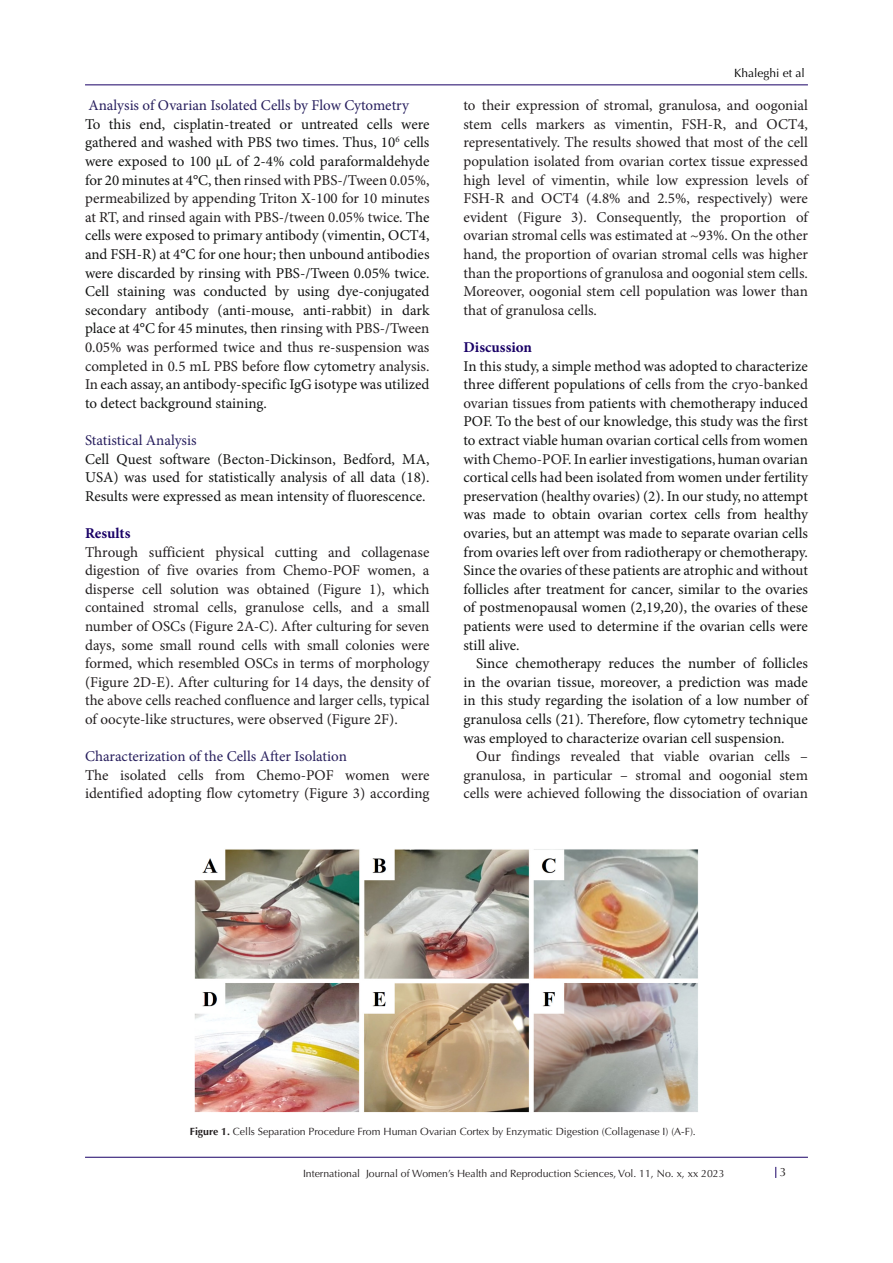
<style>
.page{position:relative;width:893px;height:1263px;background:#fff}
.page>*{position:absolute;margin:0;border:0;box-sizing:border-box;transform-origin:0 0}
.t1{font:15px/18.6px "Minion Pro";color:#131413;text-align:justify}
.t2{font:15px/18.6px "Minion Pro";color:#231f20;text-align:justify}
.t3{font:15px "Minion Pro";color:#271e5d}
.t4{font:700 15px "Minion Pro";color:#190066}
.t5{font:12px "Optima LT Std";color:#000001}
.t6{font:12px "Optima LT Std";color:#231f20}
.Normal__Web{font:10.5px "Optima LT Std";color:#231f20}
.s1{color:#231f20}
.s2{font-weight:700}
</style>
<div class="page">
<hr style="left:85px;top:85px;width:723px;height:1px;background:#190066">
<hr style="left:85px;top:1157px;width:723px;height:1px;background:#190066">
<img style="left:194px;top:849px;width:505px;height:264px">
<p class="t3" style="left:88px;top:95px;width:322px">Analysis of Ovarian Isolated Cells by Flow Cytometry</p>
<p class="t1" style="left:85px;top:115px;width:346px">To this end, cisplatin-treated or untreated cells were gathered and washed with PBS two times. Thus, 10<sup>6</sup> cells were exposed to 100 μL of 2-4% cold paraformaldehyde for 20 minutes at 4°C, then <span class="s1">rinsed with PBS-/Tween 0.05%, permeabilized by appending Triton X-100 for 10 minutes at RT, and rinsed again with PBS-/tween 0.05% twice.</span> The cells were exposed to primary antibody (vimentin, OCT4, and FSH-R) at 4°C for one hour; then unbound antibodies were discarded by rinsing with PBS-/Tween 0.05% twice.<br>Cell staining was conducted by using dye-conjugated secondary antibody (anti-mouse, anti-rabbit) in dark place at 4°C for 45 minutes, then <span class="s1">rinsing with PBS-/Tween 0.05% was performed twice and thus re-suspension was completed in 0.5 mL PBS before</span> flow cytometry <span class="s1">analysis.<br>In</span> each assay, an antibody-specific IgG isotype was utilized to detect background staining.</p>
<p class="t3" style="left:85px;top:430px;width:113px">Statistical Analysis</p>
<p class="t1" style="left:85px;top:450px;width:346px">Cell Quest software (Becton-Dickinson, Bedford, MA, USA) was used for statistically analysis of all data (18).<br>Results were expressed as mean intensity of fluorescence.</p>
<p class="t4" style="left:85px;top:523px;width:47px">Results</p>
<p class="t2" style="left:85px;top:543px;width:346px">Through sufficient physical cutting and collagenase digestion of five ovaries from Chemo-POF women, a disperse cell solution was obtained (Figure 1), which contained stromal cells, granulose cells, and a small number of OSCs (Figure 2A-C). After culturing for seven days, some small round cells with small colonies were formed, which resembled OSCs in terms of morphology (Figure 2D-E). After culturing for 14 days, the density of the above cells reached confluence and larger cells, typical of oocyte-like structures, were observed (Figure 2F).</p>
<p class="t3" style="left:85px;top:746px;width:263px">Characterization of the Cells After Isolation</p>
<p class="t2" style="left:85px;top:766px;width:346px">The isolated cells from Chemo-POF women were identified adopting flow cytometry (Figure 3) according</p>
<p class="t5" style="left:734px;top:66px;width:72px">Khaleghi et al</p>
<p class="t2" style="left:463px;top:96px;width:346px">to their expression of stromal, granulosa, and oogonial stem cells markers as vimentin, FSH-R, and OCT4, representatively. The results showed that most of the cell population isolated from ovarian cortex tissue expressed high level of vimentin, while low expression levels of FSH-R and OCT4 (4.8% and 2.5%, respectively) were evident (Figure 3). Consequently, the proportion of ovarian stromal cells was estimated at ~93%. On the other hand, the proportion of ovarian stromal cells was higher than the proportions of granulosa and oogonial stem cells.<br>Moreover, oogonial stem cell population was lower than that of granulosa cells.</p>
<p class="t4" style="left:463px;top:337px;width:70px">Discussion</p>
<p class="t1" style="left:463px;top:357px;width:346px">In this study, a simple method was adopted to characterize three different populations of cells <span class="s1">from the cryo-banked ovarian tissues</span> from patients with chemotherapy induced POF. To the best of our knowledge, this study was the first to extract viable human ovarian cortical cells from women with <span class="s1">Chemo-POF</span>. In earlier investigations, human ovarian cortical cells had been isolated from women under fertility preservation (healthy ovaries) (2). In our study, no attempt was made to obtain ovarian cortex cells from healthy ovaries, but an attempt was made to separate ovarian cells from ovaries left over from radiotherapy or chemotherapy.<br>Since the ovaries of these patients are atrophic and without follicles after treatment for cancer, similar to the ovaries of postmenopausal women (2,19,20), the ovaries of these patients were used to determine if the ovarian cells were still alive.</p>
<p class="t1" style="left:463px;top:654px;width:346px;text-indent:13px">Since chemotherapy reduces the number of follicles in the ovarian tissue, moreover, a prediction was made in this study regarding the isolation of a low number of granulosa cells (21). Therefore, flow cytometry technique was employed to characterize ovarian cell suspension.</p>
<p class="t2" style="left:463px;top:747px;width:346px;text-indent:13px">Our findings revealed that viable ovarian cells – granulosa, in particular – stromal and oogonial stem cells were achieved following the dissociation of ovarian</p>
<p class="Normal__Web" style="left:190px;top:1125px;width:507px"><span class="s2">Figure 1.</span> Cells Separation Procedure From Human Ovarian Cortex by Enzymatic Digestion (Collagenase I) (A-F).</p>
<p class="Normal__Web" style="left:303px;top:1167px;width:423px">International Journal of Women’s Health and Reproduction Sciences, Vol. 11, No. x, xx 2023</p>
<p class="t6" style="left:780px;top:1165px;width:8px">3</p>
</div>
